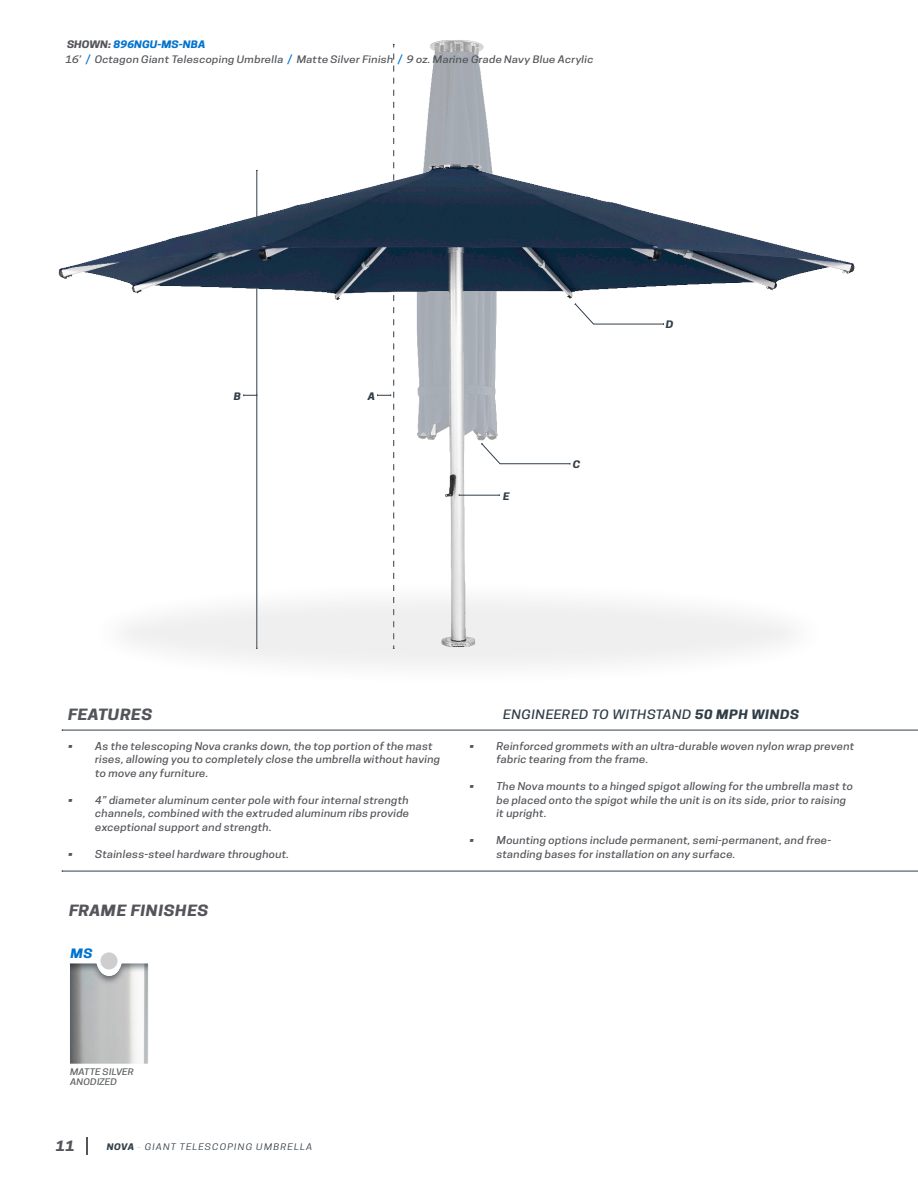
<style>
.page{position:relative;width:918px;height:1188px;background:#fff}
.page>*{position:absolute;margin:0;border:0;box-sizing:border-box;transform-origin:0 0}
.t1{font:italic 700 14.55px "Cooper Hewitt";letter-spacing:.02em;color:#54555a;scale:1.19 1}
.t2{font:italic 700 13.35px "Cooper Hewitt";color:#54555a;scale:1.19 1}
.t3{font:italic 500 12.15px "Cooper Hewitt";letter-spacing:.02em;color:#313e48;scale:1.18 1}
.t4{font:italic 700 12.15px "Cooper Hewitt";color:#0073ce;scale:1.19 1}
.t5{font:italic 500 10.2px/13.5px "Cooper Hewitt";letter-spacing:.02em;color:#54555a;scale:1.13 1}
.t6{font:italic 500 9.75px "Cooper Hewitt";letter-spacing:.02em;color:#54555a;scale:1.19 1}
.t7{font:italic 700 9.75px "Cooper Hewitt";color:#0073ce;scale:1.19 1}
.t8{font:italic 700 9.75px "Cooper Hewitt";color:#313e48;scale:1.19 1}
.t9{font:italic 8.55px "Cooper Hewitt";letter-spacing:.12em;color:#313e48;scale:1.19 1}
.t10{font:italic 500 8.55px/10.5px "Cooper Hewitt";color:#5f6162;scale:1.19 1}
.s1{color:#54555a}
.s2{font-size:10.2px;color:#0073ce}
.s3{font-weight:700}
.s4{font-weight:100;font-style:normal}
</style>
<div class="page">
<img style="left:425px;top:40px;width:65px;height:105px">
<img style="left:58px;top:145px;width:797px;height:520px">
<hr style="left:62px;top:730px;width:856px;height:1px;background:#313e48">
<hr style="left:62px;top:871px;width:856px;height:1px;background:#313e48">
<svg style="left:86px;top:1137px;width:2px;height:18px"></svg>
<svg style="left:481px;top:443px;width:90px;height:22px"></svg>
<svg style="left:574px;top:303px;width:90px;height:22px"></svg>
<svg style="left:377px;top:44px;width:18px;height:595px"></svg>
<hr style="left:459px;top:495px;width:40px;height:1px;background:#313e48">
<svg style="left:69px;top:963px;width:80px;height:101px"></svg>
<div style="left:100px;top:952px;width:18px;height:18px;background:#cecece;border-radius:50%"></div>
<p class="t7" style="left:67px;top:39px;width:118px"><span class="s1">SHOWN:</span> 896NGU-MS-NBA</p>
<p class="t6" style="left:66px;top:54px;width:445px">16’ <span class="s2">/</span> Octagon Giant Telescoping Umbrella <span class="s2">/</span> Matte Silver Finish <span class="s2">/</span> 9 oz. Marine Grade Navy Blue Acrylic</p>
<p class="t8" style="left:234px;top:391px;width:8px">B</p>
<p class="t8" style="left:368px;top:391px;width:8px">A</p>
<p class="t8" style="left:503px;top:491px;width:7px">E</p>
<p class="t8" style="left:573px;top:458px;width:8px">C</p>
<p class="t8" style="left:666px;top:319px;width:8px">D</p>
<p class="t1" style="left:68px;top:706px;width:72px">FEATURES</p>
<p class="t5" style="left:95px;top:739px;width:307px;text-indent:-27px">• As the telescoping Nova cranks down, the top portion of the mast rises, allowing you to completely close the umbrella without having to move any furniture.</p>
<p class="t5" style="left:95px;top:793px;width:279px;text-align:justify;text-indent:-27px">• 4” diameter aluminum center pole with four internal strength channels, combined with the extruded aluminum ribs provide exceptional support and strength.</p>
<p class="t5" style="left:68px;top:847px;width:197px">• Stainless-steel hardware throughout.</p>
<p class="t1" style="left:69px;top:902px;width:119px">FRAME FINISHES</p>
<p class="t4" style="left:70px;top:946px;width:20px">MS</p>
<p class="t3" style="left:503px;top:708px;width:252px">ENGINEERED TO WITHSTAND <span class="s3">50 MPH WINDS</span></p>
<p class="t5" style="left:497px;top:739px;width:318px;text-indent:-27px">• Reinforced grommets with an ultra-durable woven nylon wrap prevent fabric tearing from the frame.</p>
<p class="t5" style="left:497px;top:780px;width:317px;text-indent:-27px">• The Nova mounts to a hinged spigot allowing for the umbrella mast to be placed onto the spigot while the unit is on its side, prior to raising it upright.</p>
<p class="t5" style="left:497px;top:834px;width:298px;text-indent:-27px">• Mounting options include permanent, semi-permanent, and free&shy;standing bases for installation on any surface.</p>
<p class="t10" style="left:70px;top:1066px;width:55px">MATTE SILVER<br>ANODIZED</p>
<p class="t2" style="left:56px;top:1138px;width:17px">11</p>
<p class="t9" style="left:107px;top:1142px;width:174px"><span class="s3">NOVA</span> <span class="s4">-</span> GIANT TELESCOPING UMBRELLA</p>
</div>
